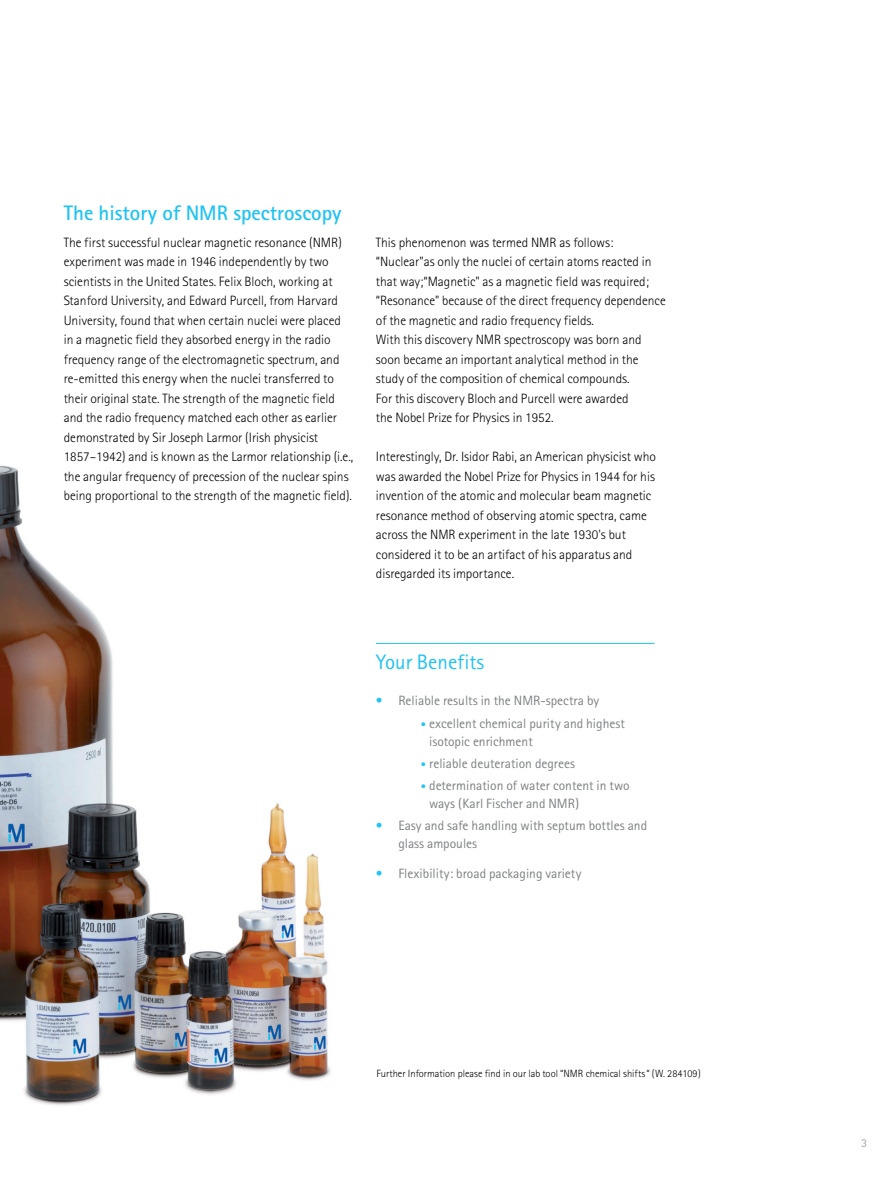
<style>
.page{position:relative;width:891px;height:1188px;background:#fff}
.page>*{position:absolute;margin:0;border:0;box-sizing:border-box;transform-origin:0 0}
.t1{font:700 21px "Merck Sans Serif Pro";color:#21c3f3}
.t2{font:21px "Merck Sans Serif Pro";color:#21c3f3}
.t3{font:300 13.5px/19.5px "Merck Sans Serif Pro";color:#000}
.t4{font:13.5px/18px "Merck Sans Serif Pro";color:#7d8082}
.t5{font:12px "Merck Sans Serif Pro";color:#9fa0a4}
.t6{font:300 10.5px "Merck Sans Serif Pro";color:#000}
.s1{color:#21c3f3}
.s2{font-size:10.5px;color:#21c3f3}
</style>
<div class="page">
<hr style="left:376px;top:643px;width:279px;height:1px;background:#21c3f3">
<img style="left:0;top:465px;width:331px;height:641px">
<img style="left:0;top:973px;width:329px;height:127px">
<h1 class="t1" style="left:64px;top:199px;width:279px">The history of NMR spectroscopy</h1>
<p class="t3" style="left:64px;top:233px;width:291px">The first successful nuclear magnetic resonance (NMR) experiment was made in 1946 independently by two scientists in the United States. Felix Bloch, working at Stanford University, and Edward Purcell, from Harvard University, found that when certain nuclei were placed in a magnetic field they absorbed energy in the radio frequency range of the electromagnetic spectrum, and re-emitted this energy when the nuclei transferred to their original state. The strength of the magnetic field and the radio frequency matched each other as earlier demonstrated by Sir Joseph Larmor (Irish physicist 1857–1942) and is known as the Larmor relationship (i.e., the angular frequency of precession of the nuclear spins being proportional to the strength of the magnetic field).</p>
<p class="t3" style="left:376px;top:233px;width:291px">This phenomenon was termed NMR as follows: “Nuclear"as only the nuclei of certain atoms reacted in that way;“Magnetic" as a magnetic field was required; “Resonance" because of the direct frequency dependence of the magnetic and radio frequency fields.<br>With this discovery NMR spectroscopy was born and soon became an important analytical method in the study of the composition of chemical compounds.<br>For this discovery Bloch and Purcell were awarded<br>the Nobel Prize for Physics in 1952.</p>
<p class="t3" style="left:376px;top:447px;width:282px">Interestingly, Dr. Isidor Rabi, an American physicist who was awarded the Nobel Prize for Physics in 1944 for his invention of the atomic and molecular beam magnetic resonance method of observing atomic spectra, came across the NMR experiment in the late 1930's but considered it to be an artifact of his apparatus and disregarded its importance.</p>
<h1 class="t2" style="left:376px;top:650px;width:110px">Your Benefits</h1>
<p class="t4" style="left:376px;top:692px;width:225px"><span class="s1">•</span> Reliable results in the NMR-spectra by</p>
<p class="t4" style="left:429px;top:714px;width:197px;text-indent:-8px"><span class="s2">•</span> excellent chemical purity and highest isotopic enrichment</p>
<p class="t4" style="left:421px;top:754px;width:156px"><span class="s2">•</span> reliable deuteration degrees</p>
<p class="t4" style="left:429px;top:777px;width:202px;text-indent:-8px"><span class="s2">•</span> determination of water content in two ways (Karl Fischer and NMR)</p>
<p class="t4" style="left:398px;top:817px;width:250px;text-indent:-23px"><span class="s1">•</span> Easy and safe handling with septum bottles and glass ampoules</p>
<p class="t4" style="left:376px;top:864px;width:207px"><span class="s1">•</span> Flexibility: broad packaging variety</p>
<p class="t6" style="left:377px;top:1067px;width:326px">Further Information please find in our lab tool “NMR chemical shifts“ (W. 284109)</p>
<p class="t5" style="left:861px;top:1136px;width:7px">3</p>
</div>
